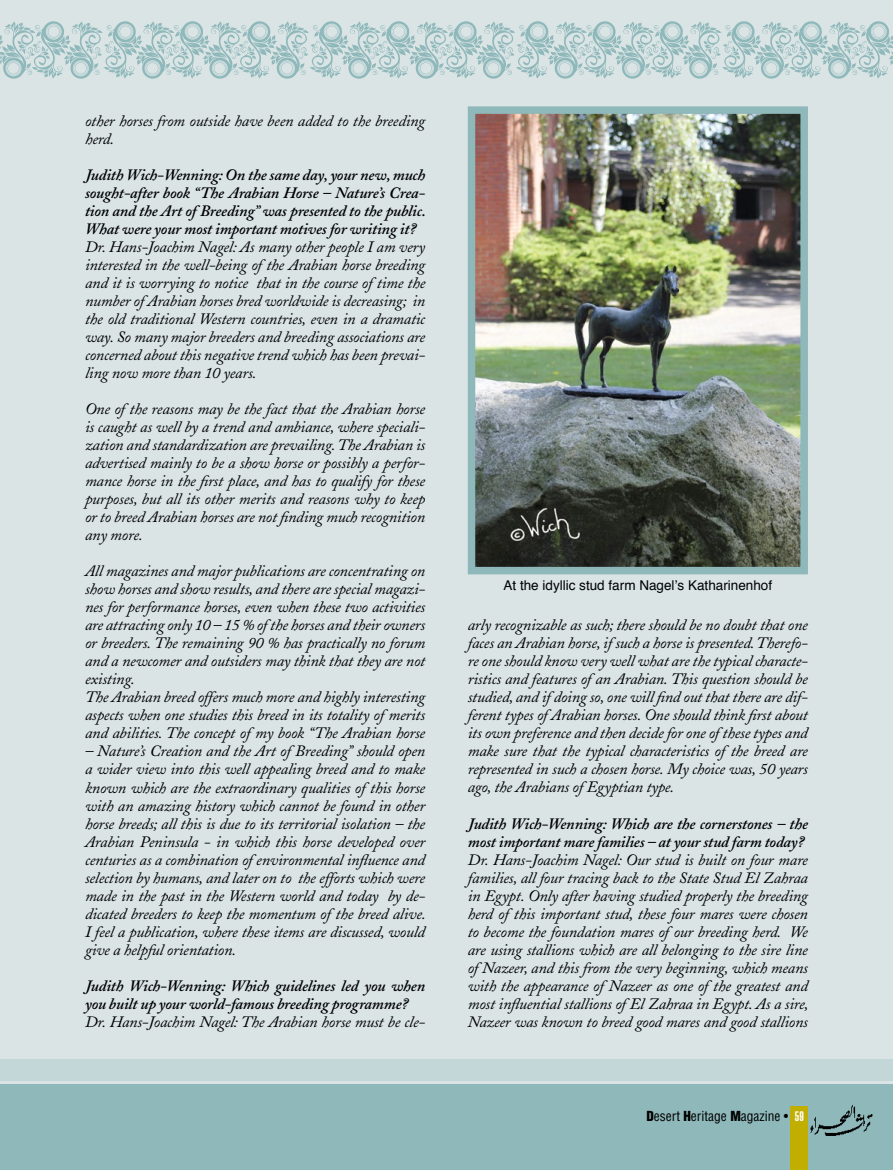
<style>
.page{position:relative;width:893px;height:1170px;background:#fff}
.page>*{position:absolute;margin:0;border:0;box-sizing:border-box;transform-origin:0 0}
.t1{font:italic 15.75px/18px "Adobe Caslon";letter-spacing:-.015em;color:#000;text-align:justify}
.t2{font:italic 600 15.75px/18px "Adobe Caslon";letter-spacing:-.015em;color:#000}
.t3{font:13.5px "Helvetica";color:#000}
.t4{font:condensed 13.5px "Helvetica";color:#000}
.s1{font-weight:900}
.s2{font-weight:900;font-stretch:extra-condensed;color:#fff}
</style>
<div class="page">
<div style="left:0;top:0;width:893px;height:1169px;background:#dae4e5"></div>
<div style="left:0;top:1084px;width:893px;height:85px;background:#8fb8ba"></div>
<div style="left:0;top:1059px;width:893px;height:21px;background:#c4d7d8"></div>
<svg style="left:0;top:21px;width:893px;height:58px"></svg>
<div style="left:791px;top:1106px;width:17px;height:63px;background:#c0ae00"></div>
<img style="left:810px;top:1105px;width:63px;height:31px">
<img style="left:477px;top:115px;width:322px;height:450px">
<div style="left:468px;top:106px;width:340px;height:468px;border:8px solid #8fb8ba"></div>
<p class="t1" style="left:85px;top:112px;width:342px">other horses from outside have been added to the breeding herd.</p>
<p class="t2" style="left:85px;top:166px;width:342px;text-align:justify">Judith Wich-Wenning: On the same day, your new, much sought-after book “The Arabian Horse – Nature’s Crea&shy;tion and the Art of Breeding” was presented to the public.<br>What were your most important motives for writing it?</p>
<p class="t1" style="left:85px;top:238px;width:342px">Dr. Hans-Joachim Nagel: As many other people I am very interested in the well-being of the Arabian horse breeding and it is worrying to notice that in the course of time the number of Arabian horses bred worldwide is decreasing; in the old traditional Western countries, even in a dramatic way. So many major breeders and breeding associations are concerned about this negative trend which has been prevai&shy;ling now more than 10 years.</p>
<p class="t1" style="left:85px;top:400px;width:342px">One of the reasons may be the fact that the Arabian horse is caught as well by a trend and ambiance, where speciali&shy;zation and standardization are prevailing. The Arabian is advertised mainly to be a show horse or possibly a perfor&shy;mance horse in the first place, and has to qualify for these purposes, but all its other merits and reasons why to keep or to breed Arabian horses are not finding much recognition any more.</p>
<p class="t1" style="left:85px;top:562px;width:342px;text-align:left">All magazines and major publications are concentrating on show horses and show results, and there are special magazi&shy;nes for performance horses, even when these two activities are attracting only 10 – 15 % of the horses and their owners or breeders. The remaining 90 % has practically no forum and a newcomer and outsiders may think that they are not existing.<br>The Arabian breed offers much more and highly interesting aspects when one studies this breed in its totality of merits and abilities. The concept of my book “The Arabian horse</p>
<p class="t1" style="left:85px;top:742px;width:342px">– Nature’s Creation and the Art of Breeding” should open a wider view into this well appealing breed and to make known which are the extraordinary qualities of this horse with an amazing history which cannot be found in other horse breeds; all this is due to its territorial isolation – the Arabian Peninsula - in which this horse developed over centuries as a combination of environmental influence and selection by humans, and later on to the efforts which were made in the past in the Western world and today by de&shy;dicated breeders to keep the momentum of the breed alive.<br>I feel a publication, where these items are discussed, would give a helpful orientation.</p>
<p class="t2" style="left:85px;top:976px;width:342px">Judith Wich-Wenning: Which guidelines led you when you built up your world-famous breeding programme?</p>
<p class="t1" style="left:85px;top:1012px;width:342px">Dr. Hans-Joachim Nagel: The Arabian horse must be cle-</p>
<p class="t3" style="left:503px;top:575px;width:270px">At the idyllic stud farm Nagel’s Katharinenhof</p>
<p class="t1" style="left:468px;top:616px;width:342px">arly recognizable as such; there should be no doubt that one faces an Arabian horse, if such a horse is presented. Therefo&shy;re one should know very well what are the typical characte&shy;ristics and features of an Arabian. This question should be studied, and if doing so, one will find out that there are dif&shy;ferent types of Arabian horses. One should think first about its own preference and then decide for one of these types and make sure that the typical characteristics of the breed are represented in such a chosen horse. My choice was, 50 years ago, the Arabians of Egyptian type.</p>
<p class="t2" style="left:468px;top:814px;width:342px">Judith Wich-Wenning: Which are the cornerstones – the most important mare families – at your stud farm today?</p>
<p class="t1" style="left:468px;top:850px;width:342px">Dr. Hans-Joachim Nagel: Our stud is built on four mare families, all four tracing back to the State Stud El Zahraa in Egypt. Only after having studied properly the breeding herd of this important stud, these four mares were chosen to become the foundation mares of our breeding herd. We are using stallions which are all belonging to the sire line of Nazeer, and this from the very beginning, which means with the appearance of Nazeer as one of the greatest and most influential stallions of El Zahraa in Egypt. As a sire, Nazeer was known to breed good mares and good stallions</p>
<p class="t4" style="left:646px;top:1107px;width:159px"><span class="s1">D</span>esert <span class="s1">H</span>eritage <span class="s1">M</span>agazine • <span class="s2">59</span></p>
</div>
